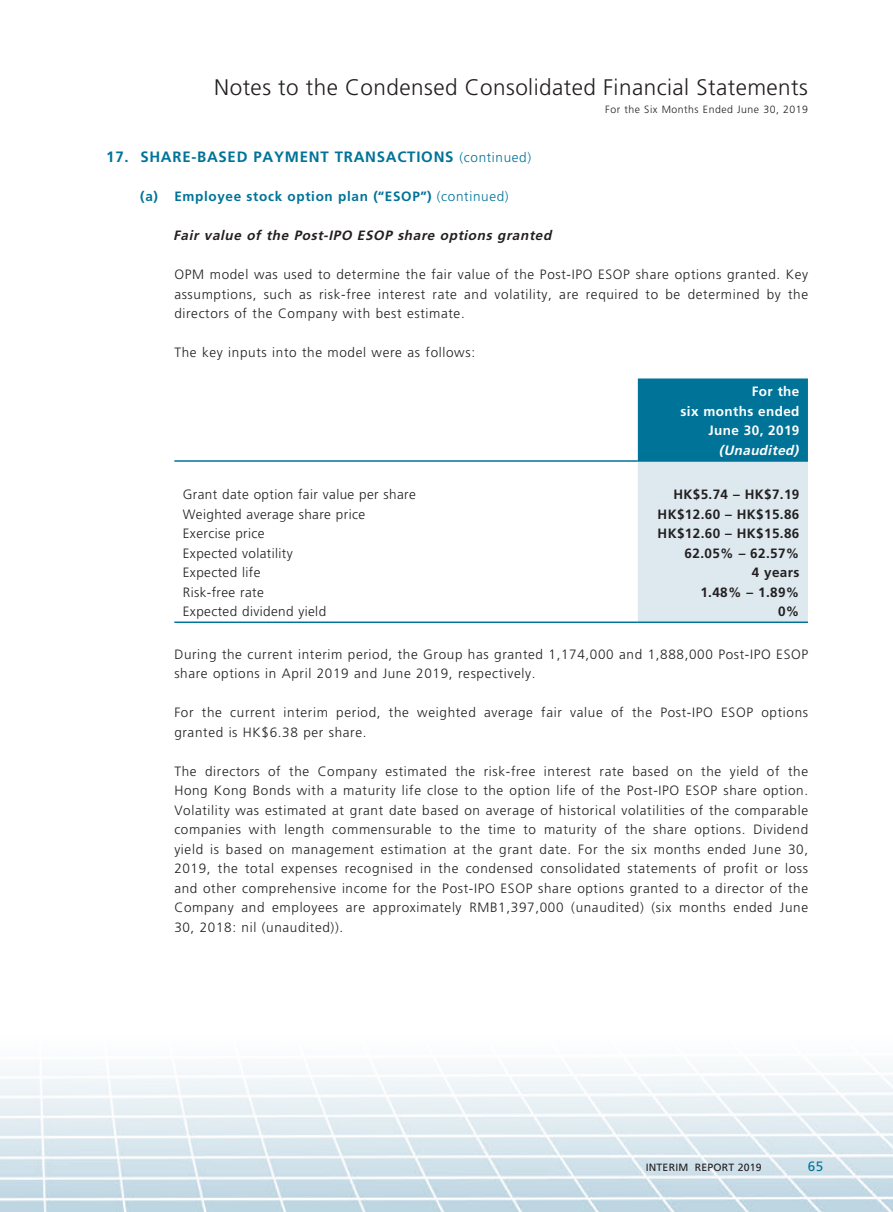
<style>
.page{position:relative;width:893px;height:1212px;background:#fff}
.page>*{position:absolute;margin:0;border:0;box-sizing:border-box;transform-origin:0 0}
.t1{font:300 22.5px "Frutiger LT Std";letter-spacing:.02em;color:#231f20}
._01_H1{font:700 15px "Frutiger LT Std";letter-spacing:.05em;color:#007398}
._00_Body_Text{font:300 13.5px/19.5px "Frutiger LT Std";letter-spacing:.05em;color:#231f20;text-align:justify}
._50_Table_Text{font:300 13.5px "Frutiger LT Std";letter-spacing:.03em;color:#231f20}
._50_Table_Text-2{font:700 13.5px "Frutiger LT Std";letter-spacing:.03em;color:#231f20}
._02_H2{font:700 13.5px "Frutiger LT Std";letter-spacing:.05em;color:#007398}
._03_H3{font:italic 700 13.5px "Frutiger LT Std";color:#231f20}
._50_Table_Text-3{font:700 13.5px "Frutiger LT Std";letter-spacing:.03em;color:#fff}
._50_Table_Text-4{font:italic 700 13.5px "Frutiger LT Std";color:#fff}
.t2{font:13.5px "Frutiger LT Std";color:#007398}
.t3{font:300 10.5px "Frutiger LT Std";letter-spacing:.05em;color:#231f20}
.t4{font:10.5px "Frutiger LT Std";letter-spacing:.02em;color:#231f20}
.s1{font-weight:300;font-size:13.5px}
.s2{font-weight:300}
</style>
<div class="page">
<img style="left:0;top:378px;width:893px;height:834px">
<svg style="left:638px;top:378px;width:170px;height:243px;background:#92c1d1"></svg>
<hr style="left:174px;top:460px;width:464px;height:2px;background:#007398">
<hr style="left:174px;top:621px;width:464px;height:2px;background:#007398">
<hr style="left:638px;top:460px;width:170px;height:2px;background:#007398">
<hr style="left:638px;top:621px;width:170px;height:2px;background:#007398">
<h1 class="t1" style="left:214px;top:75px;width:595px">Notes to the Condensed Consolidated Financial Statements</h1>
<p class="t3" style="left:605px;top:104px;width:204px">For the Six Months Ended June 30, 2019</p>
<p class="_01_H1" style="left:106px;top:148px;width:426px">17. SHARE-BASED PAYMENT TRANSACTIONS <span class="s1">(continued)</span></p>
<p class="_02_H2" style="left:140px;top:189px;width:370px">(a) Employee stock option plan (“ESOP”) <span class="s2">(continued)</span></p>
<p class="_03_H3" style="left:173px;top:228px;width:383px">Fair value of the Post-IPO ESOP share options granted</p>
<p class="_00_Body_Text" style="left:174px;top:265px;width:635px">OPM model was used to determine the fair value of the Post-IPO ESOP share options granted. Key assumptions, such as risk-free interest rate and volatility, are required to be determined by the directors of the Company with best estimate.</p>
<p class="_00_Body_Text" style="left:174px;top:343px;width:302px">The key inputs into the model were as follows:</p>
<p class="_50_Table_Text-3" style="left:752px;top:384px;width:49px">For the</p>
<p class="_50_Table_Text-3" style="left:680px;top:403px;width:120px">six months ended</p>
<p class="_50_Table_Text-3" style="left:709px;top:423px;width:92px">June 30, 2019</p>
<p class="_50_Table_Text-4" style="left:719px;top:442px;width:84px">(Unaudited)</p>
<p class="_50_Table_Text" style="left:183px;top:487px;width:235px">Grant date option fair value per share</p>
<p class="_50_Table_Text-2" style="left:673px;top:486px;width:128px">HK$5.74 – HK$7.19</p>
<p class="_50_Table_Text" style="left:183px;top:506px;width:184px">Weighted average share price</p>
<p class="_50_Table_Text-2" style="left:658px;top:506px;width:143px">HK$12.60 – HK$15.86</p>
<p class="_50_Table_Text" style="left:183px;top:526px;width:83px">Exercise price</p>
<p class="_50_Table_Text-2" style="left:658px;top:525px;width:143px">HK$12.60 – HK$15.86</p>
<p class="_50_Table_Text" style="left:183px;top:545px;width:111px">Expected volatility</p>
<p class="_50_Table_Text-2" style="left:685px;top:545px;width:116px">62.05% – 62.57%</p>
<p class="_50_Table_Text" style="left:183px;top:565px;width:79px">Expected life</p>
<p class="_50_Table_Text-2" style="left:752px;top:564px;width:49px">4 years</p>
<p class="_50_Table_Text" style="left:183px;top:584px;width:83px">Risk-free rate</p>
<p class="_50_Table_Text-2" style="left:700px;top:584px;width:101px">1.48% – 1.89%</p>
<p class="_50_Table_Text" style="left:183px;top:604px;width:145px">Expected dividend yield</p>
<p class="_50_Table_Text-2" style="left:778px;top:603px;width:23px">0%</p>
<p class="_00_Body_Text" style="left:174px;top:644px;width:635px">During the current interim period, the Group has granted 1,174,000 and 1,888,000 Post-IPO ESOP share options in April 2019 and June 2019, respectively.</p>
<p class="_00_Body_Text" style="left:174px;top:703px;width:635px">For the current interim period, the weighted average fair value of the Post-IPO ESOP options granted is HK$6.38 per share.</p>
<p class="_00_Body_Text" style="left:174px;top:761px;width:635px">The directors of the Company estimated the risk-free interest rate based on the yield of the Hong Kong Bonds with a maturity life close to the option life of the Post-IPO ESOP share option.<br>Volatility was estimated at grant date based on average of historical volatilities of the comparable companies with length commensurable to the time to maturity of the share options. Dividend yield is based on management estimation at the grant date. For the six months ended June 30, 2019, the total expenses recognised in the condensed consolidated statements of profit or loss and other comprehensive income for the Post-IPO ESOP share options granted to a director of the Company and employees are approximately RMB1,397,000 (unaudited) (six months ended June 30, 2018: nil (unaudited)).</p>
<p class="t4" style="left:646px;top:1161px;width:118px">INTERIM REPORT 2019</p>
<p class="t2" style="left:808px;top:1159px;width:17px">65</p>
</div>
